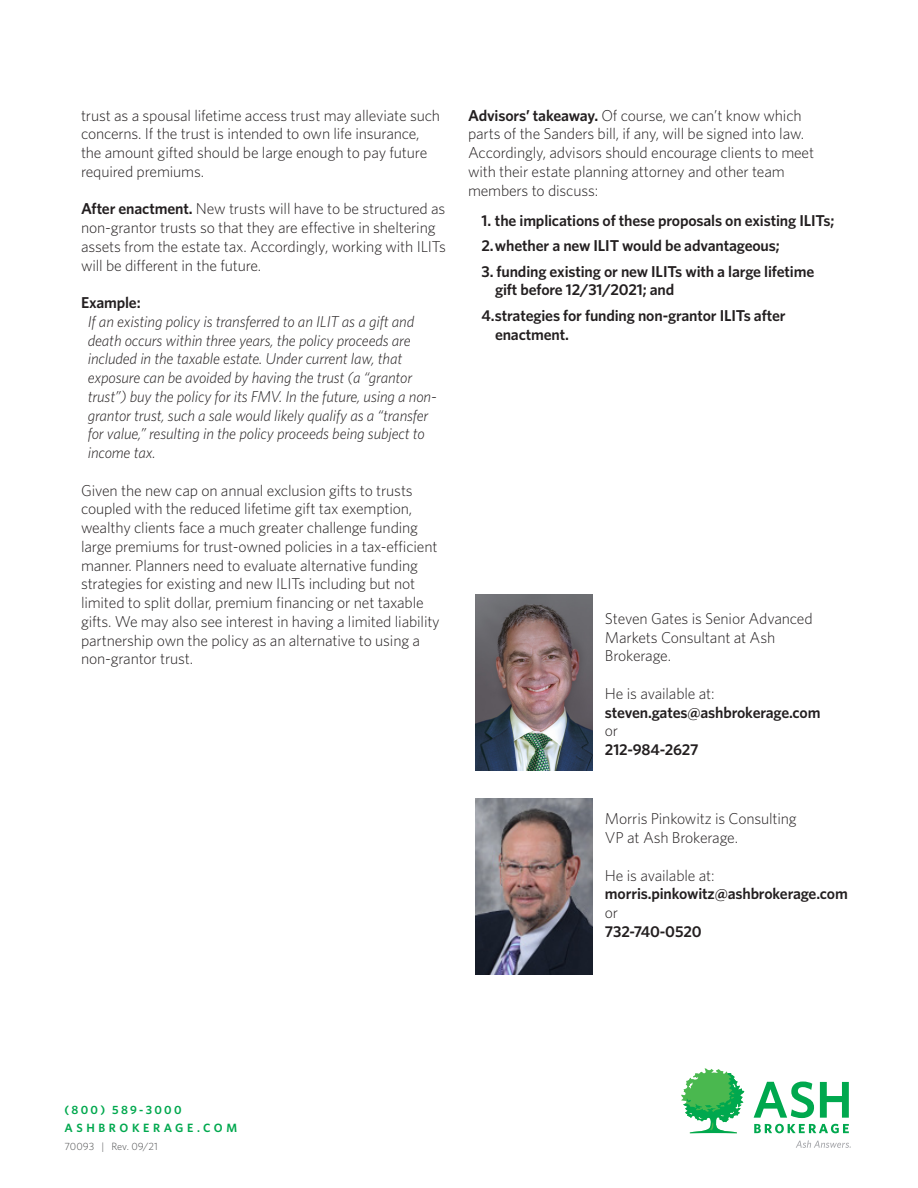
<style>
.page{position:relative;width:918px;height:1188px;background:#fff}
.page>*{position:absolute;margin:0;border:0;box-sizing:border-box;transform-origin:0 0}
.body_text{font:300 15.75px/18.8px "Whitney";letter-spacing:-.01em;color:#231f20}
.body_text-2{font:italic 300 15.75px/18.8px "Whitney";letter-spacing:-.01em;color:#231f20}
.body_text-3{font:600 15.75px/18.8px "Whitney";letter-spacing:-.01em;color:#231f20}
.t1{font:600 12px/18px "Whitney";letter-spacing:.295em;color:#00a84e}
.t2{font:300 10.5px "Whitney";letter-spacing:-.005em;color:#4b4c4d}
.s1{font-weight:600}
.s2{font-weight:300}
</style>
<div class="page">
<svg style="left:796px;top:1140px;width:55px;height:8px"></svg>
<svg style="left:754px;top:1082px;width:95px;height:51px"></svg>
<svg style="left:681px;top:1068px;width:63px;height:65px"></svg>
<img style="left:475px;top:594px;width:118px;height:176px">
<img style="left:475px;top:799px;width:118px;height:176px">
<p class="body_text" style="left:81px;top:105px;width:361px">trust as a spousal lifetime access trust may alleviate such concerns. If the trust is intended to own life insurance, the amount gifted should be large enough to pay future required premiums.</p>
<p class="body_text" style="left:81px;top:199px;width:366px"><span class="s1">After enactment.</span> New trusts will have to be structured as non-grantor trusts so that they are effective in sheltering assets from the estate tax. Accordingly, working with ILITs will be different in the future.</p>
<p class="body_text-3" style="left:81px;top:293px;width:61px">Example:</p>
<p class="body_text-2" style="left:88px;top:312px;width:351px">If an existing policy is transferred to an ILIT as a gift and death occurs within three years, the policy proceeds are included in the taxable estate. Under current law, that exposure can be avoided by having the trust (a “grantor trust”) buy the policy for its FMV. In the future, using a non&shy;grantor trust, such a sale would likely qualify as a “transfer for value,” resulting in the policy proceeds being subject to income tax.</p>
<p class="body_text" style="left:81px;top:480px;width:360px">Given the new cap on annual exclusion gifts to trusts coupled with the reduced lifetime gift tax exemption, wealthy clients face a much greater challenge funding large premiums for trust-owned policies in a tax-efficient manner. Planners need to evaluate alternative funding strategies for existing and new ILITs including but not limited to split dollar, premium financing or net taxable gifts. We may also see interest in having a limited liability partnership own the policy as an alternative to using a non-grantor trust.</p>
<p class="body_text" style="left:468px;top:105px;width:348px"><span class="s1">Advisors’ takeaway.</span> Of course, we can’t know which parts of the Sanders bill, if any, will be signed into law.<br>Accordingly, advisors should encourage clients to meet with their estate planning attorney and other team members to discuss:</p>
<p class="body_text-3" style="left:482px;top:210px;width:354px">1. the implications of these proposals on existing ILITs;</p>
<p class="body_text-3" style="left:482px;top:236px;width:300px">2.whether a new ILIT would be advantageous;</p>
<p class="body_text-3" style="left:495px;top:261px;width:321px;text-indent:-14px">3. funding existing or new ILITs with a large lifetime gift before 12/31/2021; and</p>
<p class="body_text-3" style="left:495px;top:306px;width:292px;text-indent:-14px">4.strategies for funding non-grantor ILITs after enactment.</p>
<p class="body_text" style="left:605px;top:609px;width:209px">Steven Gates is Senior Advanced<br>Markets Consultant at Ash<br>Brokerage.</p>
<p class="body_text" style="left:605px;top:684px;width:111px">He is available at:</p>
<p class="body_text-3" style="left:605px;top:702px;width:217px">steven.gates@ashbrokerage.com</p>
<p class="body_text" style="left:605px;top:721px;width:15px">or</p>
<p class="body_text-3" style="left:605px;top:740px;width:95px">212-984-2627</p>
<p class="body_text" style="left:605px;top:809px;width:193px">Morris Pinkowitz is Consulting</p>
<p class="body_text" style="left:605px;top:828px;width:135px">VP at Ash Brokerage.</p>
<p class="body_text" style="left:605px;top:865px;width:111px">He is available at:</p>
<p class="body_text-3" style="left:605px;top:884px;width:244px">morris.pinkowitz@ashbrokerage.com <span class="s2">or</span></p>
<p class="body_text-3" style="left:605px;top:922px;width:98px">732-740-0520</p>
<p class="t1" style="left:64px;top:1100px;width:174px">(800) 589-3000<br>ASHBROKERAGE.COM</p>
<p class="t2" style="left:64px;top:1139px;width:95px">70093 | Rev. 09/21</p>
</div>
